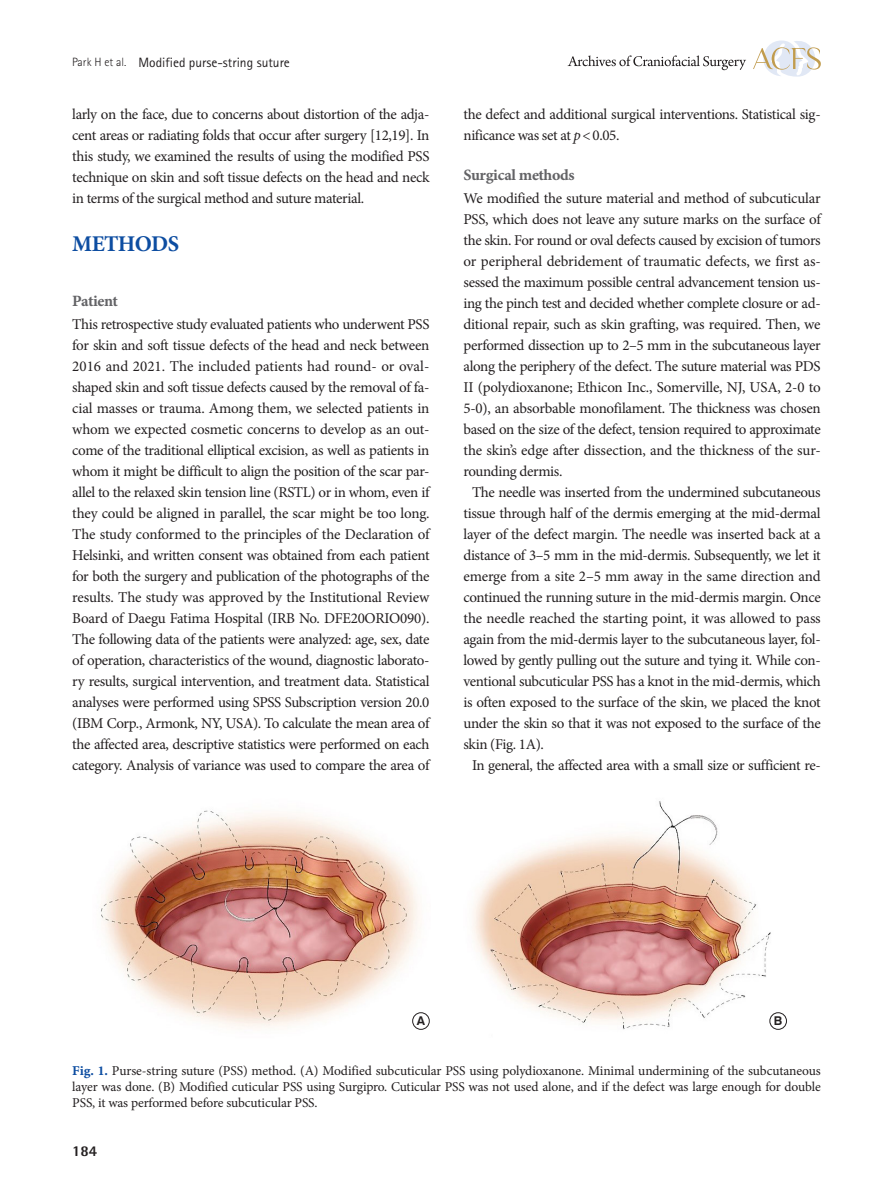
<style>
.page{position:relative;width:893px;height:1191px;background:#fff}
.page>*{position:absolute;margin:0;border:0;box-sizing:border-box;transform-origin:0 0}
.대제목{font:700 22.5px "Minion Pro";letter-spacing:-.03em;color:#0d4da1}
.중제목{font:15.75px "Minion Pro Bold Capt";letter-spacing:-.025em;color:#636366}
.본문_0{font:15px/21px "Minion Pro";letter-spacing:-.025em;color:#231f20;text-align:justify}
.본문{font:15px/21px "Minion Pro";letter-spacing:-.025em;color:#231f20;text-align:justify}
.t1{font:800 15px "Rotis Semi Sans Std";color:#231f20}
.표그림제목{font:13.5px/16.2px "Minion Pro";letter-spacing:-.01em;color:#231f20;text-align:justify}
.t2{font:13.5px "Rotis Sans Serif Std";color:#231f20}
.t3{font:700 12.15px "Swiss 721 BT";color:#231f20}
.s1{font-weight:300;font-size:12px}
.s2{font-style:italic}
.s3{font-family:"Minion Pro Bold Capt";color:#0d4da1}
</style>
<div class="page">
<svg style="left:753px;top:40px;width:68px;height:37px"></svg>
<svg style="left:568px;top:55px;width:178px;height:15px"></svg>
<img style="left:101px;top:810px;width:329px;height:220px">
<img style="left:472px;top:801px;width:315px;height:229px">
<div style="left:413px;top:1012px;width:16px;height:17px;background:#fff;border-radius:50%"></div>
<div style="left:412px;top:1012px;width:17px;height:17px;border:1px solid #231f20;border-radius:50%"></div>
<div style="left:770px;top:1012px;width:16px;height:17px;background:#fff;border-radius:50%"></div>
<div style="left:770px;top:1012px;width:17px;height:17px;border:1px solid #231f20;border-radius:50%"></div>
<p class="t2" style="left:72px;top:54px;width:219px"><span class="s1">Park H et al.</span> Modified purse-string suture</p>
<p class="본문" style="left:72px;top:103px;width:359px">larly on the face, due to concerns about distortion of the adja&shy;cent areas or radiating folds that occur after surgery [12,19]. In this study, we examined the results of using the modified PSS technique on skin and soft tissue defects on the head and neck in terms of the surgical method and suture material.</p>
<p class="대제목" style="left:72px;top:228px;width:108px">METHODS</p>
<p class="중제목" style="left:72px;top:290px;width:47px">Patient</p>
<p class="본문_0" style="left:72px;top:313px;width:359px">This retrospective study evaluated patients who underwent PSS for skin and soft tissue defects of the head and neck between 2016 and 2021. The included patients had round- or oval&shy;shaped skin and soft tissue defects caused by the removal of fa&shy;cial masses or trauma. Among them, we selected patients in whom we expected cosmetic concerns to develop as an out&shy;come of the traditional elliptical excision, as well as patients in whom it might be difficult to align the position of the scar par&shy;allel to the relaxed skin tension line (RSTL) or in whom, even if they could be aligned in parallel, the scar might be too long.<br>The study conformed to the principles of the Declaration of Helsinki, and written consent was obtained from each patient for both the surgery and publication of the photographs of the results. The study was approved by the Institutional Review Board of Daegu Fatima Hospital (IRB No. DFE20ORIO090).<br>The following data of the patients were analyzed: age, sex, date of operation, characteristics of the wound, diagnostic laborato&shy;ry results, surgical intervention, and treatment data. Statistical analyses were performed using SPSS Subscription version 20.0 (IBM Corp., Armonk, NY, USA). To calculate the mean area of the affected area, descriptive statistics were performed on each category. Analysis of variance was used to compare the area of</p>
<p class="본문_0" style="left:463px;top:103px;width:359px">the defect and additional surgical interventions. Statistical sig&shy;nificance was set at <span class="s2">p</span>&lt; 0.05.</p>
<p class="중제목" style="left:463px;top:164px;width:113px">Surgical methods</p>
<p class="본문_0" style="left:463px;top:187px;width:359px">We modified the suture material and method of subcuticular PSS, which does not leave any suture marks on the surface of the skin. For round or oval defects caused by excision of tumors or peripheral debridement of traumatic defects, we first as&shy;sessed the maximum possible central advancement tension us&shy;ing the pinch test and decided whether complete closure or ad&shy;ditional repair, such as skin grafting, was required. Then, we performed dissection up to 2–5 mm in the subcutaneous layer along the periphery of the defect. The suture material was PDS II (polydioxanone; Ethicon Inc., Somerville, NJ, USA, 2-0 to 5-0), an absorbable monofilament. The thickness was chosen based on the size of the defect, tension required to approximate the skin’s edge after dissection, and the thickness of the sur&shy;rounding dermis.</p>
<p class="본문" style="left:463px;top:481px;width:359px;text-indent:9px">The needle was inserted from the undermined subcutaneous tissue through half of the dermis emerging at the mid-dermal layer of the defect margin. The needle was inserted back at a distance of 3–5 mm in the mid-dermis. Subsequently, we let it emerge from a site 2–5 mm away in the same direction and continued the running suture in the mid-dermis margin. Once the needle reached the starting point, it was allowed to pass again from the mid-dermis layer to the subcutaneous layer, fol&shy;lowed by gently pulling out the suture and tying it. While con&shy;ventional subcuticular PSS has a knot in the mid-dermis, which is often exposed to the surface of the skin, we placed the knot under the skin so that it was not exposed to the surface of the skin (Fig. 1A).</p>
<p class="본문" style="left:472px;top:754px;width:350px">In general, the affected area with a small size or sufficient re-</p>
<p class="t3" style="left:417px;top:1013px;width:10px">A</p>
<p class="t3" style="left:774px;top:1013px;width:10px">B</p>
<p class="표그림제목" style="left:72px;top:1062px;width:750px"><span class="s3">Fig. 1.</span> Purse-string suture (PSS) method. (A) Modified subcuticular PSS using polydioxanone. Minimal undermining of the subcutaneous layer was done. (B) Modified cuticular PSS using Surgipro. Cuticular PSS was not used alone, and if the defect was large enough for double PSS, it was performed before subcuticular PSS.</p>
<p class="t1" style="left:72px;top:1141px;width:27px">184</p>
</div>
